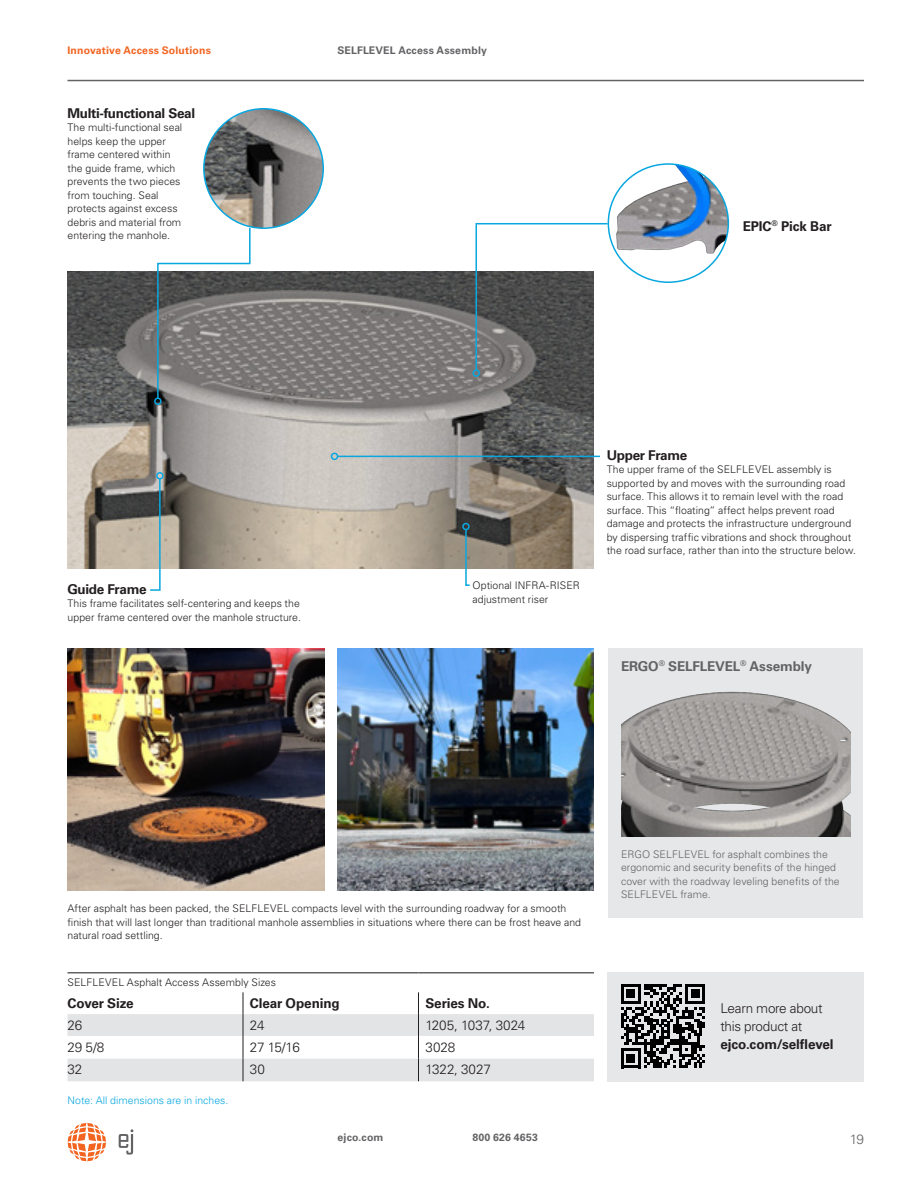
<style>
.page{position:relative;width:918px;height:1188px;background:#fff}
.page>*{position:absolute;margin:0;border:0;box-sizing:border-box;transform-origin:0 0}
.Subhead_2_-_Bold_9pt_12pt{font:700 13.5px "Univers LT Pro 65";letter-spacing:-.025em;color:#231f20}
.Caption_-_Light_7pt_9pt{font:300 13.5px/18px "Univers LT Pro 45";letter-spacing:-.02em;color:#231f20}
.Table_Text_-_Light_9pt_12pt_Left_Align{font:300 13.5px "Univers LT Pro 45";letter-spacing:-.01em;color:#231f20}
.Subhead_2_-_Bold_9pt_12pt-2{font:700 13.5px "Univers LT Pro 65";letter-spacing:-.01em;color:#636366}
.Subhead_2_-_Bold_9pt_12pt_Left_Align{font:700 13.5px "Univers LT Pro 65";letter-spacing:-.005em;color:#231f20}
.Table_Text_1st_Column_-_Light_9pt_12pt{font:300 13.5px "Univers LT Pro 45";color:#231f20}
.t1{font:300 13.5px "Univers LT Pro 45";color:#636366}
.Caption_-_Light_7pt_9pt-2{font:300 10.5px/13.5px "Univers LT Pro 45";letter-spacing:.005em;color:#231f20}
.Subhead_2_-_Bold_9pt_12pt-3{font:300 10.5px/13.5px "Univers LT Pro 45";letter-spacing:.005em;color:#231f20}
.Caption_-_Light_7pt_9pt-3{font:300 10.5px/13.5px "Univers LT Pro 45";letter-spacing:.005em;color:#636366}
.Small_Text_2_-_Bold_7pt_9pt{font:700 10.5px "Univers LT Pro 65";letter-spacing:.02em;color:#636366}
.Table_Head_-_Light_7pt_9pt{font:300 10.5px "Univers LT Pro 45";letter-spacing:.005em;color:#231f20}
.Caption_-_Light_7pt_9pt-4{font:300 10.5px "Univers LT Pro 45";color:#08a7e0}
.t2{font:700 10.5px "Univers LT Pro 65";letter-spacing:.015em;color:#f36421}
.s1{font-family:"Univers LT Pro 65";font-weight:700}
</style>
<div class="page">
<svg style="left:119px;top:1129px;width:14px;height:26px"></svg>
<svg style="left:68px;top:1123px;width:38px;height:38px"></svg>
<img style="left:68px;top:648px;width:256px;height:243px">
<svg style="left:68px;top:992px;width:526px;height:89px"></svg>
<hr style="left:68px;top:972px;width:175px;height:2px;background:#636366">
<hr style="left:243px;top:972px;width:175px;height:2px;background:#636366">
<hr style="left:418px;top:972px;width:176px;height:2px;background:#636366">
<div style="left:608px;top:648px;width:255px;height:269px;background:#e6e7e9"></div>
<img style="left:621px;top:691px;width:229px;height:146px">
<img style="left:68px;top:271px;width:526px;height:297px">
<svg style="left:149px;top:477px;width:12px;height:114px"></svg>
<div style="left:156px;top:472px;width:8px;height:8px;border:2px solid #08a7e0;border-radius:50%"></div>
<svg style="left:156px;top:226px;width:95px;height:174px"></svg>
<div style="left:154px;top:398px;width:8px;height:7px;border:2px solid #08a7e0;border-radius:50%"></div>
<hr style="left:68px;top:80px;width:796px;height:1px;background:#636366">
<img style="left:204px;top:109px;width:119px;height:119px;border-radius:60px">
<div style="left:203px;top:108px;width:121px;height:121px;border:2px solid #08a7e0;border-radius:50%"></div>
<hr style="left:338px;top:456px;width:262px;height:1px;background:#08a7e0">
<div style="left:331px;top:453px;width:7px;height:7px;border:2px solid #08a7e0;border-radius:50%"></div>
<svg style="left:464px;top:528px;width:7px;height:58px"></svg>
<div style="left:462px;top:523px;width:8px;height:7px;border:2px solid #08a7e0;border-radius:50%"></div>
<svg style="left:475px;top:222px;width:133px;height:150px"></svg>
<div style="left:472px;top:369px;width:8px;height:8px;border:2px solid #08a7e0;border-radius:50%"></div>
<img style="left:608px;top:164px;width:120px;height:118px">
<div style="left:608px;top:163px;width:121px;height:120px;border:2px solid #08a7e0;border-radius:50%"></div>
<img style="left:338px;top:648px;width:256px;height:243px">
<div style="left:608px;top:972px;width:256px;height:109px;background:#e6e7e9"></div>
<svg style="left:621px;top:984px;width:84px;height:84px"></svg>
<p class="t2" style="left:68px;top:44px;width:145px">Innovative Access Solutions</p>
<p class="Subhead_2_-_Bold_9pt_12pt" style="left:68px;top:105px;width:129px">Multi-functional Seal</p>
<p class="Subhead_2_-_Bold_9pt_12pt-3" style="left:68px;top:121px;width:116px">The multi-functional seal helps keep the upper frame centered within the guide frame, which prevents the two pieces from touching. Seal protects against excess debris and material from entering the manhole.</p>
<p class="Small_Text_2_-_Bold_7pt_9pt" style="left:338px;top:44px;width:151px">SELFLEVEL Access Assembly</p>
<p class="Subhead_2_-_Bold_9pt_12pt" style="left:743px;top:218px;width:90px">EPIC<sup>®</sup> Pick Bar</p>
<p class="Subhead_2_-_Bold_9pt_12pt" style="left:68px;top:581px;width:81px">Guide Frame</p>
<p class="Caption_-_Light_7pt_9pt-2" style="left:68px;top:597px;width:235px">This frame facilitates self-centering and keeps the upper frame centered over the manhole structure.</p>
<p class="Caption_-_Light_7pt_9pt-2" style="left:472px;top:579px;width:109px">Optional INFRA-RISER adjustment riser</p>
<p class="Subhead_2_-_Bold_9pt_12pt" style="left:607px;top:447px;width:82px">Upper Frame</p>
<p class="Caption_-_Light_7pt_9pt-2" style="left:607px;top:463px;width:251px">The upper frame of the SELFLEVEL assembly is supported by and moves with the surrounding road surface. This allows it to remain level with the road surface. This “floating” affect helps prevent road damage and protects the infrastructure underground by dispersing traffic vibrations and shock throughout the road surface, rather than into the structure below.</p>
<p class="Subhead_2_-_Bold_9pt_12pt-2" style="left:621px;top:658px;width:193px">ERGO<sup>®</sup> SELFLEVEL<sup>®</sup> Assembly</p>
<p class="Caption_-_Light_7pt_9pt-2" style="left:68px;top:902px;width:515px">After asphalt has been packed, the SELFLEVEL compacts level with the surrounding roadway for a smooth finish that will last longer than traditional manhole assemblies in situations where there can be frost heave and natural road settling.</p>
<p class="Table_Head_-_Light_7pt_9pt" style="left:68px;top:976px;width:210px">SELFLEVEL Asphalt Access Assembly Sizes</p>
<p class="Subhead_2_-_Bold_9pt_12pt" style="left:68px;top:995px;width:68px">Cover Size</p>
<p class="Subhead_2_-_Bold_9pt_12pt_Left_Align" style="left:250px;top:995px;width:91px">Clear Opening</p>
<p class="Subhead_2_-_Bold_9pt_12pt_Left_Align" style="left:425px;top:995px;width:66px">Series No.</p>
<p class="Table_Text_1st_Column_-_Light_9pt_12pt" style="left:68px;top:1017px;width:16px">26</p>
<p class="Table_Text_-_Light_9pt_12pt_Left_Align" style="left:250px;top:1017px;width:16px">24</p>
<p class="Table_Text_-_Light_9pt_12pt_Left_Align" style="left:425px;top:1017px;width:101px">1205, 1037, 3024</p>
<p class="Table_Text_1st_Column_-_Light_9pt_12pt" style="left:68px;top:1039px;width:38px">29 5/8</p>
<p class="Table_Text_-_Light_9pt_12pt_Left_Align" style="left:250px;top:1039px;width:51px">27 15/16</p>
<p class="Table_Text_-_Light_9pt_12pt_Left_Align" style="left:425px;top:1039px;width:31px">3028</p>
<p class="Table_Text_1st_Column_-_Light_9pt_12pt" style="left:68px;top:1061px;width:16px">32</p>
<p class="Table_Text_-_Light_9pt_12pt_Left_Align" style="left:250px;top:1061px;width:17px">30</p>
<p class="Table_Text_-_Light_9pt_12pt_Left_Align" style="left:425px;top:1061px;width:67px">1322, 3027</p>
<p class="Caption_-_Light_7pt_9pt-4" style="left:68px;top:1094px;width:163px">Note: All dimensions are in inches.</p>
<p class="Small_Text_2_-_Bold_7pt_9pt" style="left:338px;top:1131px;width:47px">ejco.com</p>
<p class="Small_Text_2_-_Bold_7pt_9pt" style="left:472px;top:1131px;width:67px">800 626 4653</p>
<p class="Caption_-_Light_7pt_9pt-3" style="left:621px;top:847px;width:220px">ERGO SELFLEVEL for asphalt combines the ergonomic and security benefits of the hinged cover with the roadway leveling benefits of the SELFLEVEL frame.</p>
<p class="Caption_-_Light_7pt_9pt" style="left:720px;top:999px;width:115px">Learn more about this product at <span class="s1">ejco.com/selflevel</span></p>
<p class="t1" style="left:850px;top:1131px;width:16px">19</p>
</div>
